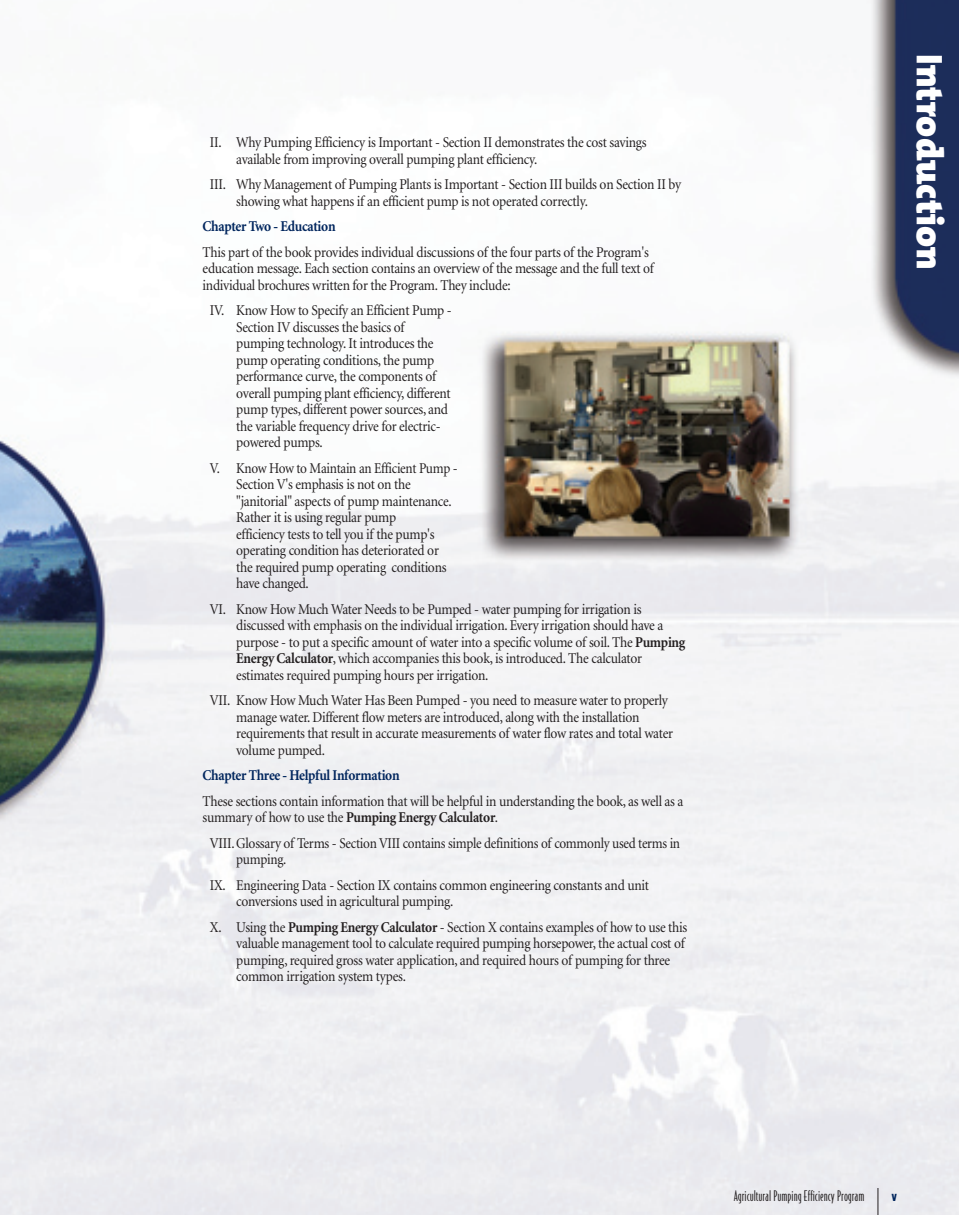
<style>
.page{position:relative;width:959px;height:1215px;background:#fff}
.page>*{position:absolute;margin:0;border:0;box-sizing:border-box;transform-origin:0 0}
.t1{font:900 37.5px "The Mix";color:#fff}
.t2{font:15px/16.5px "Minion";letter-spacing:-.02em;color:#231f20;scale:.9 1}
.t3{font:15px/16.5px "Minion";letter-spacing:-.02em;color:#231f20;scale:.88 1}
.t4{font:700 15px "Minion";letter-spacing:-.02em;color:#00255d;scale:.9 1}
.t5{font:13.5px "OPTI Jake";color:#231f20}
.t6{font:900 13.5px "OPTI Jake";color:#00255d}
.s1{font-weight:700}
</style>
<div class="page">
<img style="left:0;top:0;width:958px;height:1215px">
<svg style="left:877px;top:1188px;width:1px;height:27px"></svg>
<p class="t2" style="left:236px;top:135px;width:457px;text-indent:-26px">II. Why Pumping Efficiency is Important - Section II demonstrates the cost savings available from improving overall pumping plant efficiency.</p>
<p class="t2" style="left:236px;top:177px;width:496px;text-indent:-26px">III. Why Management of Pumping Plants is Important - Section III builds on Section II by showing what happens if an efficient pump is not operated correctly.</p>
<p class="t4" style="left:202px;top:219px;width:149px">Chapter Two - Education</p>
<p class="t2" style="left:202px;top:244px;width:503px">This part of the book provides individual discussions of the four parts of the Program's education message. Each section contains an overview of the message and the full text of individual brochures written for the Program. They include:</p>
<p class="t2" style="left:236px;top:303px;width:241px;text-indent:-26px">IV. Know How to Specify an Efficient Pump - Section IV discusses the basics of pumping technology. It introduces the pump operating conditions, the pump performance curve, the components of overall pumping plant efficiency, different pump types, different power sources, and the variable frequency drive for electric&shy;powered pumps.</p>
<p class="t3" style="left:236px;top:460px;width:253px;text-indent:-26px">V. Know How to Maintain an Efficient Pump - Section V's emphasis is not on the "janitorial" aspects of pump maintenance.<br>Rather it is using regular pump<br>efficiency tests to tell you if the pump's operating condition has deteriorated or the required pump operating conditions have changed.</p>
<p class="t2" style="left:236px;top:601px;width:500px;text-indent:-26px">VI. Know How Much Water Needs to be Pumped - water pumping for irrigation is discussed with emphasis on the individual irrigation. Every irrigation should have a purpose - to put a specific amount of water into a specific volume of soil. The <span class="s1">Pumping Energy Calculator</span>, which accompanies this book, is introduced. The calculator estimates required pumping hours per irrigation.</p>
<p class="t2" style="left:236px;top:693px;width:487px;text-indent:-26px">VII. Know How Much Water Has Been Pumped - you need to measure water to properly manage water. Different flow meters are introduced, along with the installation requirements that result in accurate measurements of water flow rates and total water volume pumped.</p>
<p class="t4" style="left:202px;top:768px;width:220px">Chapter Three - Helpful Information</p>
<p class="t2" style="left:202px;top:793px;width:536px">These sections contain information that will be helpful in understanding the book, as well as a summary of how to use the <span class="s1">Pumping Energy Calculator</span>.</p>
<p class="t2" style="left:236px;top:835px;width:494px;text-indent:-26px">VIII. Glossary of Terms - Section VIII contains simple definitions of commonly used terms in pumping.</p>
<p class="t2" style="left:236px;top:877px;width:460px;text-indent:-26px">IX. Engineering Data - Section IX contains common engineering constants and unit conversions used in agricultural pumping.</p>
<p class="t2" style="left:236px;top:919px;width:502px;text-indent:-26px">X. Using the <span class="s1">Pumping Energy Calculator</span> - Section X contains examples of how to use this valuable management tool to calculate required pumping horsepower, the actual cost of pumping, required gross water application, and required hours of pumping for three common irrigation system types.</p>
<h1 class="t1" style="left:961px;top:54px;width:217px;rotate:90deg">Introduction</h1>
<p class="t5" style="left:733px;top:1188px;width:132px">Agricultural Pumping Efficiency Program</p>
<p class="t6" style="left:891px;top:1187px;width:7px">v</p>
</div>
